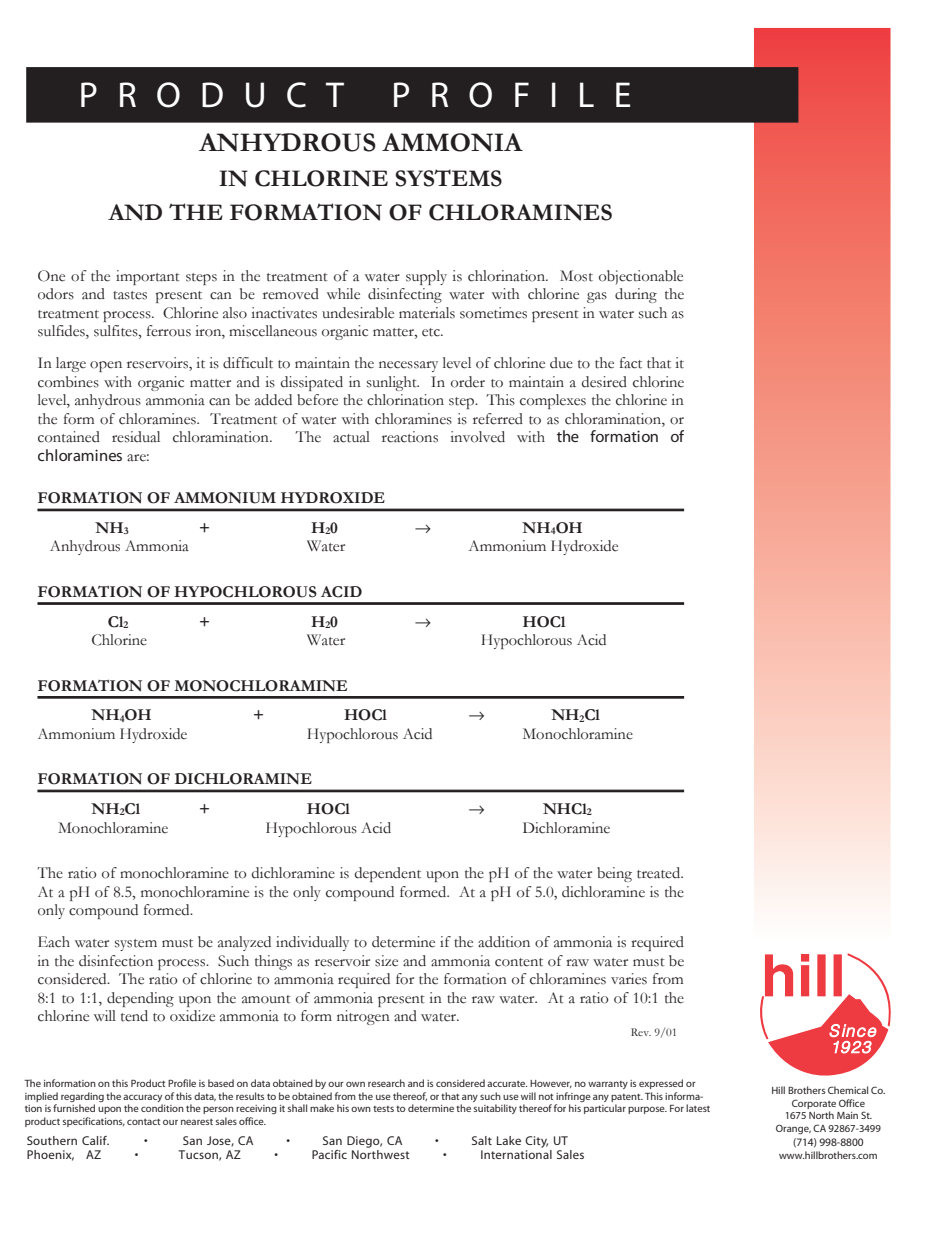
<style>
.page{position:relative;width:927px;height:1246px;background:#fff}
.page>*{position:absolute;margin:0;border:0;box-sizing:border-box;transform-origin:0 0}
.t1{font:700 36px "Gill Sans";letter-spacing:.535em;color:#fff}
.t2{font:700 27px "Garamond";color:#231f20}
.t3{font:700 23.85px/33.8px "Garamond";color:#231f20;text-align:center}
.t4{font:16.5px/18.6px "Garamond";color:#231f20;text-align:justify}
.t5{font:700 16.5px/29.7px "Garamond";letter-spacing:-.005em;color:#231f20}
.t6{font:italic 700 16.5px "Garamond";letter-spacing:.005em;color:#231f20}
.t7{font:700 12.75px "Helvetica";letter-spacing:.02em;color:#231f20}
.t8{font:12px "Garamond";color:#231f20}
.t9{font:11.4px "Gill Sans";color:#231f20}
.t10{font:10.65px/12.8px "Gill Sans";color:#231f20}
.t11{font:700 10.65px "Gill Sans";color:#231f20}
.s1{font-weight:700;font-style:italic}
.s2{font-weight:400;font-style:normal}
</style>
<div class="page">
<svg style="left:760px;top:953px;width:131px;height:123px"></svg>
<div style="left:754px;top:28px;width:136px;height:914px;background:linear-gradient(to bottom,#ee4337,#fffcf0)"></div>
<div style="left:26px;top:67px;width:772px;height:56px;background:#231f20"></div>
<hr style="left:38px;top:509px;width:646px;height:2px;background:#231f20">
<svg style="left:38px;top:508px;width:646px;height:1px"></svg>
<hr style="left:38px;top:602px;width:646px;height:3px;background:#231f20">
<svg style="left:38px;top:602px;width:646px;height:1px"></svg>
<hr style="left:38px;top:696px;width:646px;height:2px;background:#231f20">
<hr style="left:38px;top:790px;width:646px;height:2px;background:#231f20">
<svg style="left:38px;top:789px;width:646px;height:1px"></svg>
<h1 class="t1" style="left:79px;top:77px;width:267px">PRODUCT</h1>
<h1 class="t1" style="left:391px;top:77px;width:241px">PROFILE</h1>
<h2 class="t2" style="left:199px;top:124px;width:324px">ANHYDROUS AMMONIA</h2>
<h3 class="t3" style="left:109px;top:162px;width:505px">IN CHLORINE SYSTEMS<br>AND THE FORMATION OF CHLORAMINES</h3>
<p class="t4" style="left:38px;top:266px;width:648px">One of the important steps in the treatment of a water supply is chlorination. Most objectionable odors and tastes present can be removed while disinfecting water with chlorine gas during the treatment process. Chlorine also inactivates undesirable materials sometimes present in water such as sulfides, sulfites, ferrous iron, miscellaneous organic matter, etc.</p>
<p class="t4" style="left:38px;top:353px;width:648px">In large open reservoirs, it is difficult to maintain the necessary level of chlorine due to the fact that it combines with organic matter and is dissipated in sunlight. In order to maintain a desired chlorine level, anhydrous ammonia can be added before the chlorination step. This complexes the chlorine in the form of chloramines. Treatment of water with chloramines is referred to as chloramination, or contained residual chloramination.</p>
<p class="t4" style="left:296px;top:427px;width:390px">The actual reactions involved with <span class="s1">the formation of</span></p>
<p class="t6" style="left:38px;top:447px;width:114px">chloramines <span class="s2">are:</span></p>
<p class="t5" style="left:95px;top:483px;width:291px;text-indent:-58px">FORMATION OF AMMONIUM HYDROXIDE<br>NH<sub>3</sub></p>
<p class="t5" style="left:199px;top:513px;width:13px">+</p>
<p class="t5" style="left:311px;top:513px;width:28px">H<sub>2</sub>0</p>
<p class="t5" style="left:522px;top:513px;width:62px">NH<sub>4</sub>OH</p>
<p class="t4" style="left:50px;top:536px;width:140px">Anhydrous Ammonia</p>
<p class="t4" style="left:307px;top:536px;width:40px">Water</p>
<p class="t4" style="left:468px;top:536px;width:151px">Ammonium Hydroxide</p>
<p class="t5" style="left:108px;top:576px;width:256px;text-indent:-70px">FORMATION OF HYPOCHLOROUS ACID<br>Cl<sub>2</sub></p>
<p class="t5" style="left:199px;top:606px;width:13px">+</p>
<p class="t5" style="left:311px;top:606px;width:28px">H<sub>2</sub>0</p>
<p class="t5" style="left:522px;top:606px;width:44px">HOCl</p>
<p class="t4" style="left:91px;top:630px;width:57px">Chlorine</p>
<p class="t4" style="left:307px;top:630px;width:40px">Water</p>
<p class="t4" style="left:481px;top:630px;width:127px">Hypochlorous Acid</p>
<p class="t5" style="left:91px;top:670px;width:258px;text-indent:-54px">FORMATION OF MONOCHLORAMINE<br>NH<sub>4</sub>OH</p>
<p class="t5" style="left:253px;top:700px;width:13px">+</p>
<p class="t5" style="left:344px;top:700px;width:44px">HOCl</p>
<p class="t5" style="left:551px;top:700px;width:50px">NH<sub>2</sub>Cl</p>
<p class="t4" style="left:38px;top:724px;width:151px">Ammonium Hydroxide</p>
<p class="t4" style="left:307px;top:724px;width:127px">Hypochlorous Acid</p>
<p class="t4" style="left:522px;top:724px;width:112px">Monochloramine</p>
<p class="t5" style="left:91px;top:764px;width:222px;text-indent:-54px">FORMATION OF DICHLORAMINE<br>NH<sub>2</sub>Cl</p>
<p class="t5" style="left:199px;top:793px;width:13px">+</p>
<p class="t5" style="left:307px;top:793px;width:44px">HOCl</p>
<p class="t5" style="left:543px;top:793px;width:50px">NHCl<sub>2</sub></p>
<p class="t4" style="left:58px;top:817px;width:112px">Monochloramine</p>
<p class="t4" style="left:265px;top:817px;width:127px">Hypochlorous Acid</p>
<p class="t4" style="left:522px;top:817px;width:90px">Dichloramine</p>
<p class="t4" style="left:38px;top:863px;width:648px">The ratio of monochloramine to dichloramine is dependent upon the pH of the water being treated.<br>At a pH of 8.5, monochloramine is the only compound formed. At a pH of 5.0, dichloramine is the only compound formed.</p>
<p class="t4" style="left:38px;top:932px;width:648px">Each water system must be analyzed individually to determine if the addition of ammonia is required in the disinfection process. Such things as reservoir size and ammonia content of raw water must be considered. The ratio of chlorine to ammonia required for the formation of chloramines varies from 8:1 to 1:1, depending upon the amount of ammonia present in the raw water. At a ratio of 10:1 the chlorine will tend to oxidize ammonia to form nitrogen and water.</p>
<p class="t8" style="left:630px;top:1023px;width:48px">Rev. 9/01</p>
<p class="t10" style="left:25px;top:1077px;width:687px">The information on this Product Profile is based on data obtained by our own research and is considered accurate. However, no warranty is expressed or implied regarding the accuracy of this data, the results to be obtained from the use thereof, or that any such use will not infringe any patent. This informa&shy;tion is furnished upon the condition the person receiving it shall make his own tests to determine the suitability thereof for his particular purpose. For latest product specifications, contact our nearest sales office.</p>
<p class="t11" style="left:771px;top:1085px;width:116px">Hill Brothers Chemical Co.</p>
<p class="t10" style="left:776px;top:1097px;width:106px;text-align:center">Corporate Office<br>1675 North Main St.<br>Orange, CA 92867-3499</p>
<p class="t9" style="left:793px;top:1136px;width:72px">(714) 998-8800</p>
<p class="t10" style="left:779px;top:1149px;width:100px">www.hillbrothers.com</p>
<p class="t7" style="left:27px;top:1134px;width:84px">Southern Calif.</p>
<p class="t7" style="left:144px;top:1134px;width:5px">•</p>
<p class="t7" style="left:183px;top:1134px;width:72px">San Jose, CA</p>
<p class="t7" style="left:286px;top:1134px;width:5px">•</p>
<p class="t7" style="left:322px;top:1134px;width:81px">San Diego, CA</p>
<p class="t7" style="left:435px;top:1134px;width:5px">•</p>
<p class="t7" style="left:471px;top:1134px;width:98px">Salt Lake City, UT</p>
<p class="t7" style="left:27px;top:1148px;width:76px">Phoenix, AZ</p>
<p class="t7" style="left:135px;top:1148px;width:5px">•</p>
<p class="t7" style="left:179px;top:1148px;width:64px">Tucson, AZ</p>
<p class="t7" style="left:274px;top:1148px;width:5px">•</p>
<p class="t7" style="left:312px;top:1148px;width:99px">Pacific Northwest</p>
<p class="t7" style="left:443px;top:1148px;width:5px">•</p>
<p class="t7" style="left:480px;top:1148px;width:106px">International Sales</p>
</div>
